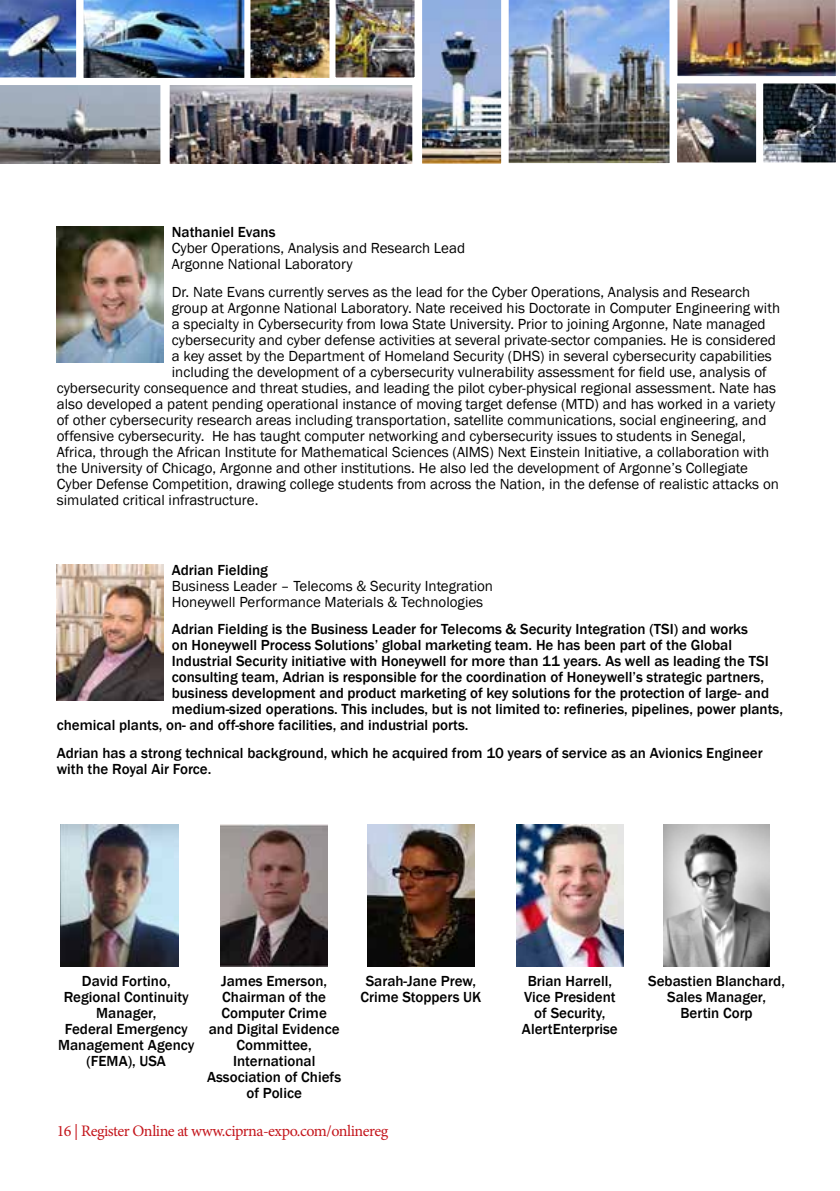
<style>
.page{position:relative;width:840px;height:1191px;background:#fff}
.page>*{position:absolute;margin:0;border:0;box-sizing:border-box;transform-origin:0 0}
.t1{font:16px "Minion Pro";letter-spacing:-.03em;color:#c4161c}
.t2{font:15px/16px "Franklin Gothic";color:#000}
.t3{font:500 15px/16px "Franklin Gothic";color:#000;text-align:center}
</style>
<div class="page">
<img style="left:0;top:0;width:836px;height:164px">
<img style="left:57px;top:227px;width:106px;height:136px">
<img style="left:60px;top:824px;width:118px;height:142px">
<img style="left:516px;top:824px;width:107px;height:142px">
<img style="left:663px;top:824px;width:106px;height:142px">
<img style="left:221px;top:824px;width:106px;height:142px">
<img style="left:367px;top:824px;width:107px;height:142px">
<img style="left:57px;top:564px;width:106px;height:136px">
<p class="t3" style="left:172px;top:224px;width:105px">Nathaniel Evans</p>
<p class="t2" style="left:172px;top:241px;width:295px">Cyber Operations, Analysis and Research Lead<br>Argonne National Laboratory</p>
<p class="t2" style="left:172px;top:284px;width:579px">Dr. Nate Evans currently serves as the lead for the Cyber Operations, Analysis and Research</p>
<p class="t2" style="left:172px;top:300px;width:609px">group at Argonne National Laboratory. Nate received his Doctorate in Computer Engineering with</p>
<p class="t2" style="left:172px;top:316px;width:595px">a specialty in Cybersecurity from Iowa State University. Prior to joining Argonne, Nate managed</p>
<p class="t2" style="left:172px;top:332px;width:605px">cybersecurity and cyber defense activities at several private-sector companies. He is considered</p>
<p class="t2" style="left:172px;top:348px;width:601px">a key asset by the Department of Homeland Security (DHS) in several cybersecurity capabilities</p>
<p class="t2" style="left:172px;top:364px;width:596px">including the development of a cybersecurity vulnerability assessment for field use, analysis of</p>
<p class="t2" style="left:57px;top:380px;width:720px">cybersecurity consequence and threat studies, and leading the pilot cyber-physical regional assessment. Nate has</p>
<p class="t2" style="left:57px;top:396px;width:719px">also developed a patent pending operational instance of moving target defense (MTD) and has worked in a variety</p>
<p class="t2" style="left:57px;top:412px;width:710px">of other cybersecurity research areas including transportation, satellite communications, social engineering, and</p>
<p class="t2" style="left:57px;top:428px;width:690px">offensive cybersecurity. He has taught computer networking and cybersecurity issues to students in Senegal,</p>
<p class="t2" style="left:57px;top:444px;width:713px">Africa, through the African Institute for Mathematical Sciences (AIMS) Next Einstein Initiative, a collaboration with</p>
<p class="t2" style="left:57px;top:460px;width:692px">the University of Chicago, Argonne and other institutions. He also led the development of Argonne’s Collegiate</p>
<p class="t2" style="left:57px;top:476px;width:723px">Cyber Defense Competition, drawing college students from across the Nation, in the defense of realistic attacks on</p>
<p class="t2" style="left:57px;top:492px;width:203px">simulated critical infrastructure.</p>
<p class="t3" style="left:172px;top:562px;width:98px">Adrian Fielding</p>
<p class="t2" style="left:172px;top:578px;width:322px">Business Leader – Telecoms &amp; Security Integration<br>Honeywell Performance Materials &amp; Technologies</p>
<p class="t3" style="left:172px;top:621px;width:577px">Adrian Fielding is the Business Leader for Telecoms &amp; Security Integration (TSI) and works</p>
<p class="t3" style="left:172px;top:637px;width:561px">on Honeywell Process Solutions’ global marketing team. He has been part of the Global</p>
<p class="t3" style="left:172px;top:653px;width:598px">Industrial Security initiative with Honeywell for more than 11 years. As well as leading the TSI</p>
<p class="t3" style="left:172px;top:669px;width:593px">consulting team, Adrian is responsible for the coordination of Honeywell’s strategic partners,</p>
<p class="t3" style="left:172px;top:685px;width:598px">business development and product marketing of key solutions for the protection of large- and</p>
<p class="t3" style="left:172px;top:701px;width:612px">medium-sized operations. This includes, but is not limited to: refineries, pipelines, power plants,</p>
<p class="t3" style="left:57px;top:717px;width:413px">chemical plants, on- and off-shore facilities, and industrial ports.</p>
<p class="t3" style="left:57px;top:744px;width:707px;text-align:left">Adrian has a strong technical background, which he acquired from 10 years of service as an Avionics Engineer with the Royal Air Force.</p>
<p class="t3" style="left:58px;top:973px;width:138px">David Fortino,<br>Regional Continuity<br>Manager,<br>Federal Emergency<br>Management Agency (FEMA), USA</p>
<p class="t3" style="left:521px;top:973px;width:97px">Brian Harrell,<br>Vice President of Security,<br>AlertEnterprise</p>
<p class="t3" style="left:647px;top:973px;width:138px">Sebastien Blanchard,<br>Sales Manager,<br>Bertin Corp</p>
<p class="t3" style="left:207px;top:973px;width:136px">James Emerson,<br>Chairman of the<br>Computer Crime<br>and Digital Evidence<br>Committee,<br>International<br>Association of Chiefs of Police</p>
<p class="t3" style="left:360px;top:973px;width:122px">Sarah-Jane Prew,<br>Crime Stoppers UK</p>
<p class="t1" style="left:57px;top:1120px;width:333px">16 | Register Online at www.ciprna-expo.com/onlinereg</p>
</div>
